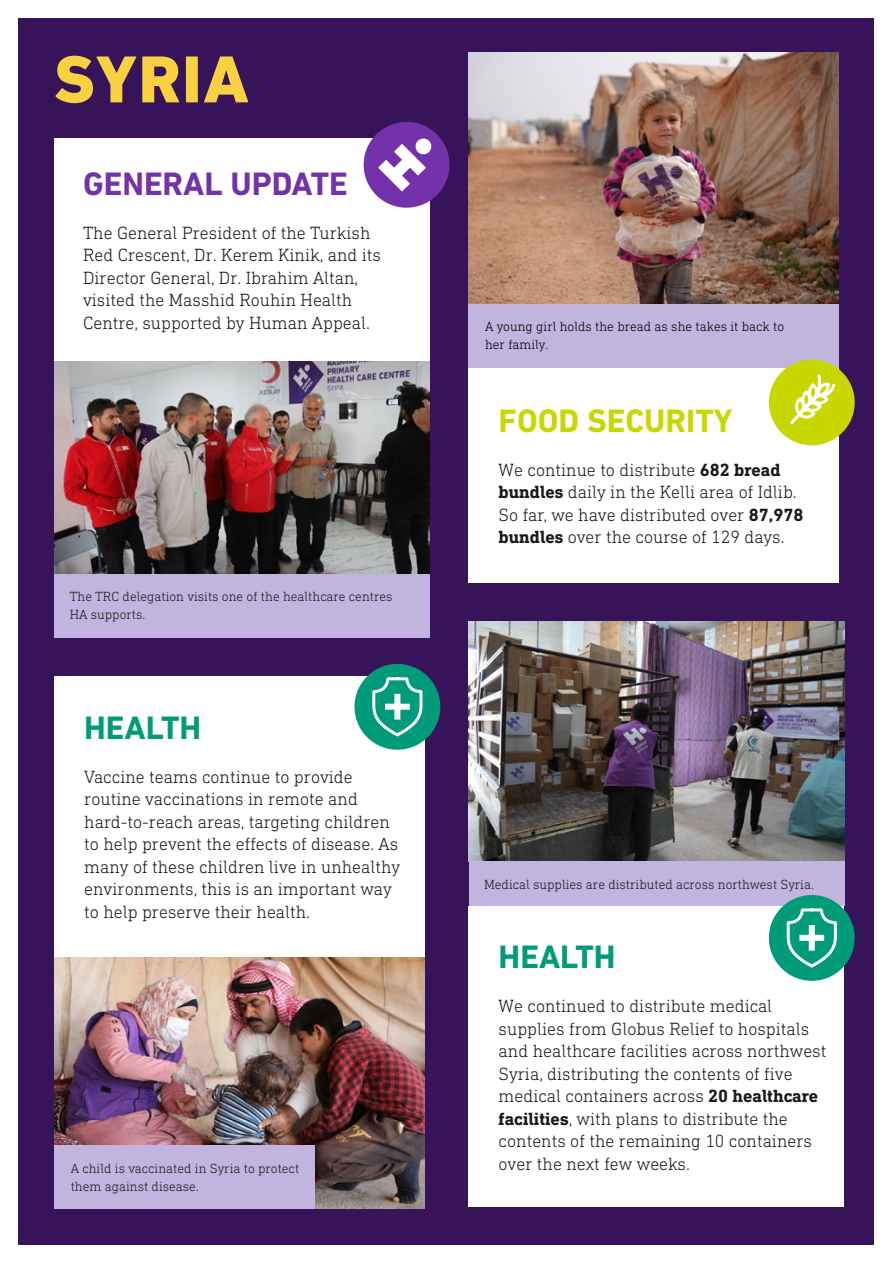
<style>
.page{position:relative;width:893px;height:1263px;background:#fff}
.page>*{position:absolute;margin:0;border:0;box-sizing:border-box;transform-origin:0 0}
.t1{font:800 67.5px "DIN Next LT Pro";letter-spacing:.02em;color:#fad241}
.Heading{font:700 33px "DIN Next LT Pro";color:#7332aa}
.Heading-2{font:700 33px "DIN Next LT Pro";color:#009b78}
.Heading-3{font:700 33px "DIN Next LT Pro";color:#c8d700}
.BodyCopy{font:300 18px/22.5px "DIN Next Slab Pro";color:#1a1a1a}
.Sub_Heading{font:300 13.5px/18px "DIN Next Slab Pro";color:#1a1a1a}
.Sub_Heading-2{font:300 13.5px/18px "DIN Next Slab Pro";color:#000}
.s1{font-weight:700}
</style>
<div class="page">
<div style="left:19px;top:18px;width:855px;height:1227px;background:#37145a"></div>
<img style="left:54px;top:956px;width:371px;height:253px">
<div style="left:54px;top:1145px;width:261px;height:64px;background:#c1b4df"></div>
<div style="left:54px;top:676px;width:371px;height:280px;background:#fff"></div>
<div style="left:354px;top:664px;width:86px;height:86px;background:#009b78;border-radius:50%"></div>
<svg style="left:372px;top:677px;width:51px;height:60px"></svg>
<div style="left:385px;top:704px;width:25px;height:6px;background:#fff"></div>
<div style="left:394px;top:694px;width:6px;height:25px;background:#fff"></div>
<div style="left:468px;top:368px;width:371px;height:215px;background:#fff"></div>
<img style="left:468px;top:53px;width:371px;height:252px">
<img style="left:54px;top:360px;width:375px;height:214px">
<div style="left:468px;top:305px;width:371px;height:63px;background:#c1b4df"></div>
<div style="left:54px;top:574px;width:375px;height:63px;background:#c1b4df"></div>
<div style="left:769px;top:359px;width:86px;height:86px;background:#c8d700;border-radius:50%"></div>
<svg style="left:790px;top:374px;width:46px;height:50px"></svg>
<div style="left:54px;top:138px;width:375px;height:222px;background:#fff"></div>
<div style="left:468px;top:906px;width:376px;height:301px;background:#fff"></div>
<img style="left:468px;top:621px;width:376px;height:240px">
<div style="left:469px;top:861px;width:375px;height:45px;background:#c1b4df"></div>
<div style="left:769px;top:895px;width:86px;height:86px;background:#009b78;border-radius:50%"></div>
<svg style="left:786px;top:908px;width:51px;height:60px"></svg>
<div style="left:799px;top:935px;width:25px;height:6px;background:#fff"></div>
<div style="left:809px;top:925px;width:6px;height:26px;background:#fff"></div>
<div style="left:364px;top:122px;width:85px;height:86px;background:#7332aa;border-radius:50%"></div>
<svg style="left:378px;top:138px;width:54px;height:54px"></svg>
<p class="t1" style="left:54px;top:40px;width:196px">SYRIA</p>
<p class="Heading" style="left:83px;top:165px;width:266px">GENERAL UPDATE</p>
<p class="BodyCopy" style="left:83px;top:221px;width:299px">The General President of the Turkish Red Crescent, Dr. Kerem Kinik, and its Director General, Dr. Ibrahim Altan, visited the Masshid Rouhin Health Centre, supported by Human Appeal.</p>
<p class="Sub_Heading" style="left:70px;top:587px;width:324px">The TRC delegation visits one of the healthcare centres<br>HA supports.</p>
<p class="Heading-2" style="left:84px;top:709px;width:118px">HEALTH</p>
<p class="BodyCopy" style="left:84px;top:765px;width:317px">Vaccine teams continue to provide routine vaccinations in remote and hard-to-reach areas, targeting children to help prevent the effects of disease. As many of these children live in unhealthy environments, this is an important way to help preserve their health.</p>
<p class="Sub_Heading" style="left:71px;top:1159px;width:230px">A child is vaccinated in Syria to protect them against disease.</p>
<p class="Sub_Heading-2" style="left:485px;top:317px;width:301px">A young girl holds the bread as she takes it back to her family.</p>
<p class="Heading-3" style="left:499px;top:402px;width:235px">FOOD SECURITY</p>
<p class="BodyCopy" style="left:499px;top:458px;width:306px">We continue to distribute <span class="s1">682 bread bundles</span> daily in the Kelli area of Idlib.<br>So far, we have distributed over <span class="s1">87,978 bundles</span> over the course of 129 days.</p>
<p class="Sub_Heading" style="left:484px;top:875px;width:331px">Medical supplies are distributed across northwest Syria.</p>
<p class="Heading-2" style="left:499px;top:938px;width:118px">HEALTH</p>
<p class="BodyCopy" style="left:499px;top:994px;width:329px">We continued to distribute medical supplies from Globus Relief to hospitals and healthcare facilities across northwest Syria, distributing the contents of five medical containers across <span class="s1">20 healthcare facilities</span>, with plans to distribute the contents of the remaining 10 containers over the next few weeks.</p>
</div>
